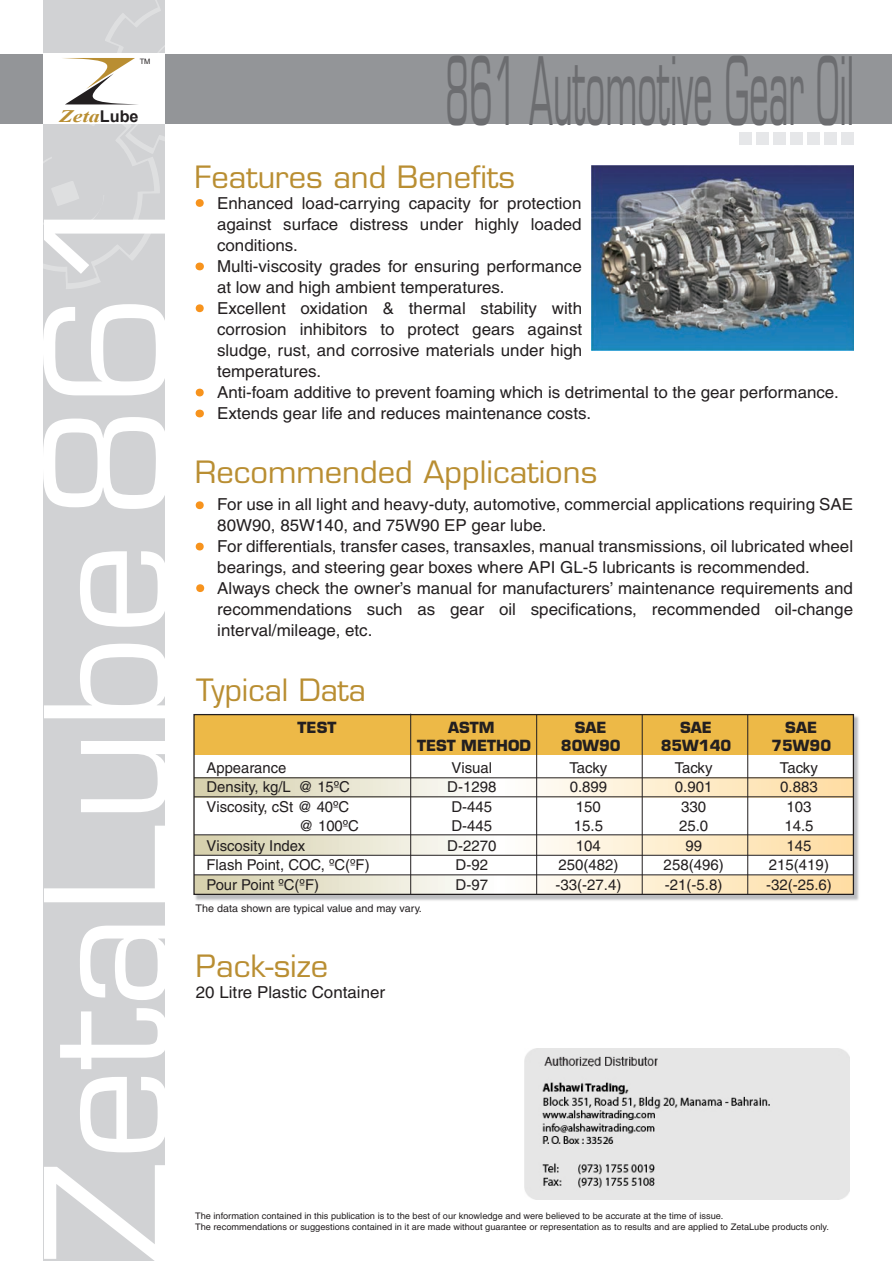
<style>
.page{position:relative;width:892px;height:1261px;background:#fff}
.page>*{position:absolute;margin:0;border:0;box-sizing:border-box;transform-origin:0 0}
.t1{font:164.1px "Eurostile";color:#fff}
.t2{font:91.8px "Eurostile";color:#6c6d70;scale:.38 1}
.t3{font:30px "Eurostile";color:#b98e32}
.t4{font:italic 700 17.55px "Times New Roman";color:#b98e32;scale:1.25 1}
.t5{font:16.5px/21px "Helvetica";color:#231f20}
.t6{font:15px/19.5px "Helvetica";color:#231f20;text-align:center}
.t7{font:700 15px/18px "Eurostile";color:#231f20;text-align:center}
.t8{font:10.5px "Helvetica";color:#231f20}
.t9{font:9px/10.8px "Helvetica";color:#231f20}
.t10{font:7.5px "Arial";color:#231f20}
.s1{font-family:"Arial";font-style:normal;font-size:16.2px;color:#231f20}
</style>
<div class="page">
<div style="left:0;top:54px;width:891px;height:70px;background:#939598"></div>
<div style="left:43px;top:0;width:122px;height:1261px;background:#d1d2d4"></div>
<div style="left:840px;top:132px;width:13px;height:13px;background:#e6e7e9"></div>
<div style="left:823px;top:132px;width:13px;height:13px;background:#e6e7e9"></div>
<div style="left:806px;top:132px;width:13px;height:13px;background:#e6e7e9"></div>
<div style="left:789px;top:132px;width:13px;height:13px;background:#e6e7e9"></div>
<div style="left:772px;top:132px;width:13px;height:13px;background:#e6e7e9"></div>
<div style="left:755px;top:132px;width:13px;height:13px;background:#e6e7e9"></div>
<div style="left:738px;top:132px;width:13px;height:13px;background:#e6e7e9"></div>
<svg style="left:43px;top:0;width:122px;height:289px"></svg>
<img style="left:195px;top:713px;width:664px;height:188px">
<div style="left:193px;top:738px;width:660px;height:157px;background:#fff"></div>
<svg style="left:195px;top:778px;width:656px;height:18px"></svg>
<svg style="left:195px;top:835px;width:656px;height:20px;background:#ede3cb"></svg>
<svg style="left:195px;top:875px;width:656px;height:18px"></svg>
<div style="left:194px;top:715px;width:659px;height:40px;background:#edb947"></div>
<div style="left:193px;top:714px;width:660px;height:181px;border:1px solid #231f20"></div>
<hr style="left:410px;top:714px;width:1px;height:180px;background:#231f20">
<hr style="left:536px;top:714px;width:1px;height:180px;background:#231f20">
<hr style="left:641px;top:714px;width:1px;height:180px;background:#231f20">
<hr style="left:747px;top:714px;width:1px;height:180px;background:#231f20">
<hr style="left:194px;top:874px;width:659px;height:1px;background:#231f20">
<hr style="left:194px;top:855px;width:659px;height:1px;background:#231f20">
<hr style="left:194px;top:777px;width:659px;height:1px;background:#231f20">
<hr style="left:194px;top:796px;width:659px;height:1px;background:#231f20">
<hr style="left:194px;top:834px;width:659px;height:1px;background:#231f20">
<svg style="left:196px;top:199px;width:8px;height:8px"></svg>
<svg style="left:196px;top:304px;width:8px;height:8px"></svg>
<svg style="left:196px;top:389px;width:8px;height:7px"></svg>
<svg style="left:195px;top:263px;width:9px;height:7px"></svg>
<svg style="left:195px;top:410px;width:9px;height:7px"></svg>
<svg style="left:196px;top:543px;width:8px;height:7px"></svg>
<svg style="left:196px;top:501px;width:8px;height:8px"></svg>
<svg style="left:196px;top:584px;width:8px;height:8px"></svg>
<img style="left:591px;top:166px;width:261px;height:185px">
<img style="left:524px;top:1048px;width:325px;height:152px">
<p class="t10" style="left:140px;top:58px;width:12px">TM</p>
<p class="t4" style="left:59px;top:106px;width:65px">Zeta<span class="s1">Lube</span></p>
<h1 class="t1" style="left:8px;top:1265px;width:1087px;rotate:-90deg">ZetaLube 861</h1>
<h2 class="t2" style="left:445px;top:36px;width:1077px">861 Automotive Gear Oil</h2>
<h3 class="t3" style="left:194px;top:159px;width:322px">Features and Benefits</h3>
<p class="t5" style="left:217px;top:192px;width:623px">Enhanced load-carrying capacity for protection<br>against surface distress under highly loaded<br>conditions.<br>Multi-viscosity grades for ensuring performance<br>at low and high ambient temperatures.<br>Excellent oxidation &amp; thermal stability with<br>corrosion inhibitors to protect gears against<br>sludge, rust, and corrosive materials under high<br>temperatures.<br>Anti-foam additive to prevent foaming which is detrimental to the gear performance.<br>Extends gear life and reduces maintenance costs.</p>
<h3 class="t3" style="left:195px;top:453px;width:404px">Recommended Applications</h3>
<p class="t5" style="left:217px;top:493px;width:637px">For use in all light and heavy-duty, automotive, commercial applications requiring SAE 80W90, 85W140, and 75W90 EP gear lube.<br>For differentials, transfer cases, transaxles, manual transmissions, oil lubricated wheel bearings, and steering gear boxes where API GL-5 lubricants is recommended.<br>Always check the owner’s manual for manufacturers’ maintenance requirements and recommendations such as gear oil specifications, recommended oil-change interval/mileage, etc.</p>
<h3 class="t3" style="left:196px;top:672px;width:171px">Typical Data</h3>
<p class="t7" style="left:297px;top:719px;width:40px">TEST</p>
<p class="t7" style="left:417px;top:719px;width:115px">ASTM<br>TEST METHOD</p>
<p class="t7" style="left:560px;top:719px;width:61px">SAE<br>80W90</p>
<p class="t7" style="left:660px;top:719px;width:72px">SAE<br>85W140</p>
<p class="t7" style="left:771px;top:719px;width:61px">SAE<br>75W90</p>
<p class="t6" style="left:206px;top:758px;width:81px">Appearance</p>
<p class="t6" style="left:206px;top:777px;width:145px">Density, kg/L @ 15ºC</p>
<p class="t6" style="left:206px;top:797px;width:144px">Viscosity, cSt @ 40ºC</p>
<p class="t6" style="left:299px;top:816px;width:62px">@ 100ºC</p>
<p class="t6" style="left:206px;top:836px;width:100px">Viscosity Index</p>
<p class="t6" style="left:206px;top:855px;width:164px">Flash Point, COC, ºC(ºF)</p>
<p class="t6" style="left:206px;top:875px;width:114px">Pour Point ºC(ºF)</p>
<p class="t8" style="left:195px;top:902px;width:228px">The data shown are typical value and may vary.</p>
<p class="t6" style="left:447px;top:758px;width:51px">Visual<br>D-1298<br>D-445<br>D-445<br>D-2270<br>D-92<br>D-97</p>
<p class="t6" style="left:555px;top:758px;width:67px">Tacky<br>0.899<br>150<br>15.5<br>104<br>250(482) -33(-27.4)</p>
<p class="t6" style="left:663px;top:758px;width:62px">Tacky<br>0.901<br>330<br>25.0<br>99<br>258(496) -21(-5.8)</p>
<p class="t6" style="left:765px;top:758px;width:67px">Tacky<br>0.883<br>103<br>14.5<br>145<br>215(419) -32(-25.6)</p>
<h3 class="t3" style="left:196px;top:947px;width:134px">Pack-size</h3>
<p class="t5" style="left:196px;top:981px;width:191px">20 Litre Plastic Container</p>
<p class="t9" style="left:195px;top:1210px;width:635px">The information contained in this publication is to the best of our knowledge and were believed to be accurate at the time of issue.<br>The recommendations or suggestions contained in it are made without guarantee or representation as to results and are applied to ZetaLube products only.</p>
</div>
